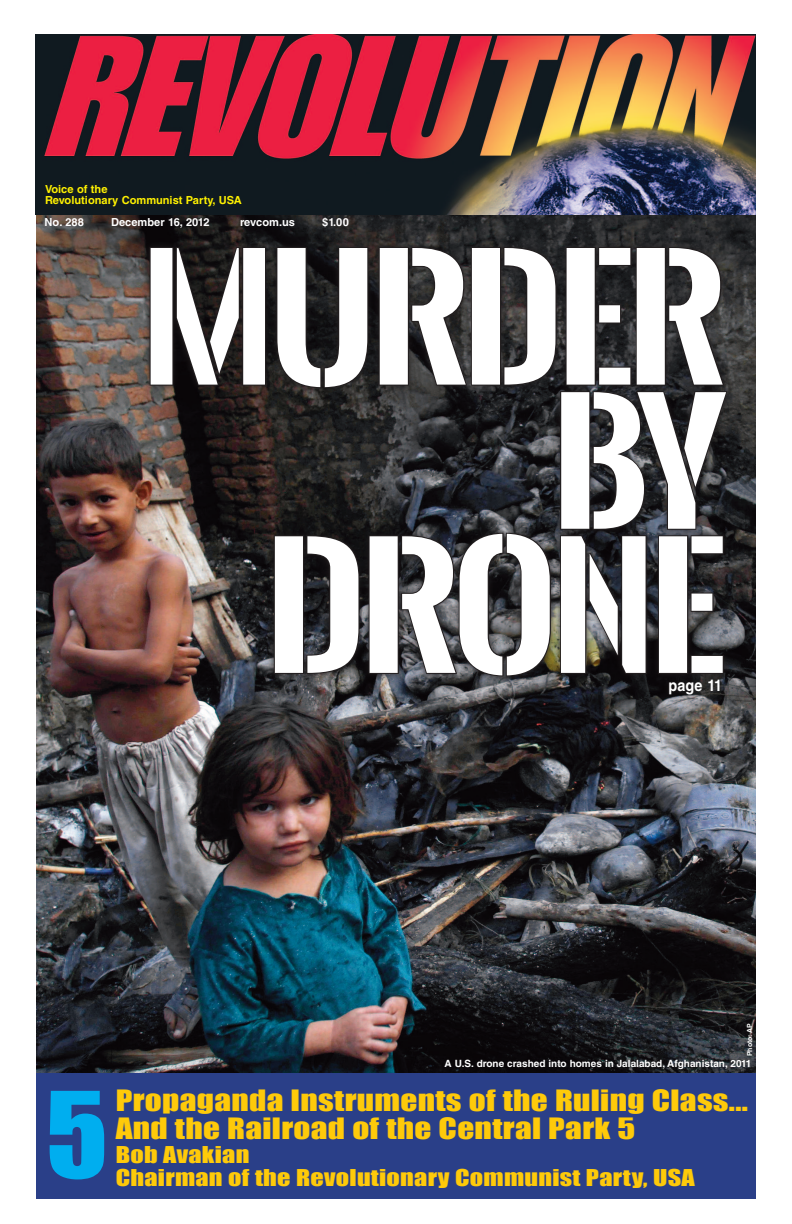
<style>
.page{position:relative;width:792px;height:1224px;background:#fff}
.page>*{position:absolute;margin:0;border:0;box-sizing:border-box;transform-origin:0 0}
.t1{font:700 157px/144.2px "Oswald Stencil";letter-spacing:-.04em;color:#fff;text-align:right;scale:1.16 1}
.t2{font:110px "Impact";color:#00aeef;scale:1.05 1}
.t3{font:27px/28px "Impact";letter-spacing:.01em;color:#feca0a;scale:1.23 1}
.t4{font:21.3px "Impact";letter-spacing:.01em;color:#feca0a;scale:1.23 1}
.t5{font:700 16px "Helvetica LT Std";letter-spacing:.005em;color:#fff;scale:.9 1}
.t6{font:700 11.1px/11px "Helvetica LT Std";color:#fff101}
.t7{font:700 11.1px "Helvetica LT Std";color:#fff}
.t8{font:700 10px "Helvetica LT Std";color:#fff}
.t9{font:700 7px "Helvetica LT Std";color:#fff}
</style>
<div class="page">
<img style="left:36px;top:214px;width:720px;height:859px">
<div style="left:36px;top:1073px;width:720px;height:125px;background:#2a3f88"></div>
<img style="left:36px;top:34px;width:720px;height:180px">
<div style="left:143px;top:240px;width:590px;height:442px;background:#231f20;opacity:.9"></div>
<svg style="left:149px;top:246px;width:118px;height:141px;background:#201c1c"></svg>
<svg style="left:273px;top:246px;width:456px;height:431px;background:#282729"></svg>
<div style="left:663px;top:673px;width:63px;height:28px;background:#231f20;opacity:.95"></div>
<p class="t6" style="left:45px;top:183px;width:198px">Voice of the<br>Revolutionary Communist Party, USA</p>
<p class="t7" style="left:45px;top:216px;width:41px">No. 288</p>
<p class="t7" style="left:111px;top:216px;width:100px">December 16, 2012</p>
<p class="t7" style="left:240px;top:216px;width:56px">revcom.us</p>
<p class="t7" style="left:322px;top:216px;width:28px">$1.00</p>
<h1 class="t1" style="left:140px;top:245px;width:507px">MURDER<br>BY<br>DRONE</h1>
<p class="t5" style="left:669px;top:676px;width:61px">page 11</p>
<p class="t9" style="left:745px;top:1056px;width:34px;rotate:-90deg">Photo: AP</p>
<h2 class="t2" style="left:46px;top:1049px;width:61px">5</h2>
<p class="t8" style="left:445px;top:1058px;width:308px">A U.S. drone crashed into homes in Jalalabad, Afghanistan, 2011</p>
<p class="t3" style="left:116px;top:1086px;width:516px">Propaganda Instruments of the Ruling Class...<br>And the Railroad of the Central Park 5</p>
<p class="t4" style="left:116px;top:1138px;width:110px">Bob Avakian</p>
<p class="t4" style="left:116px;top:1161px;width:472px">Chairman of the Revolutionary Communist Party, USA</p>
</div>
